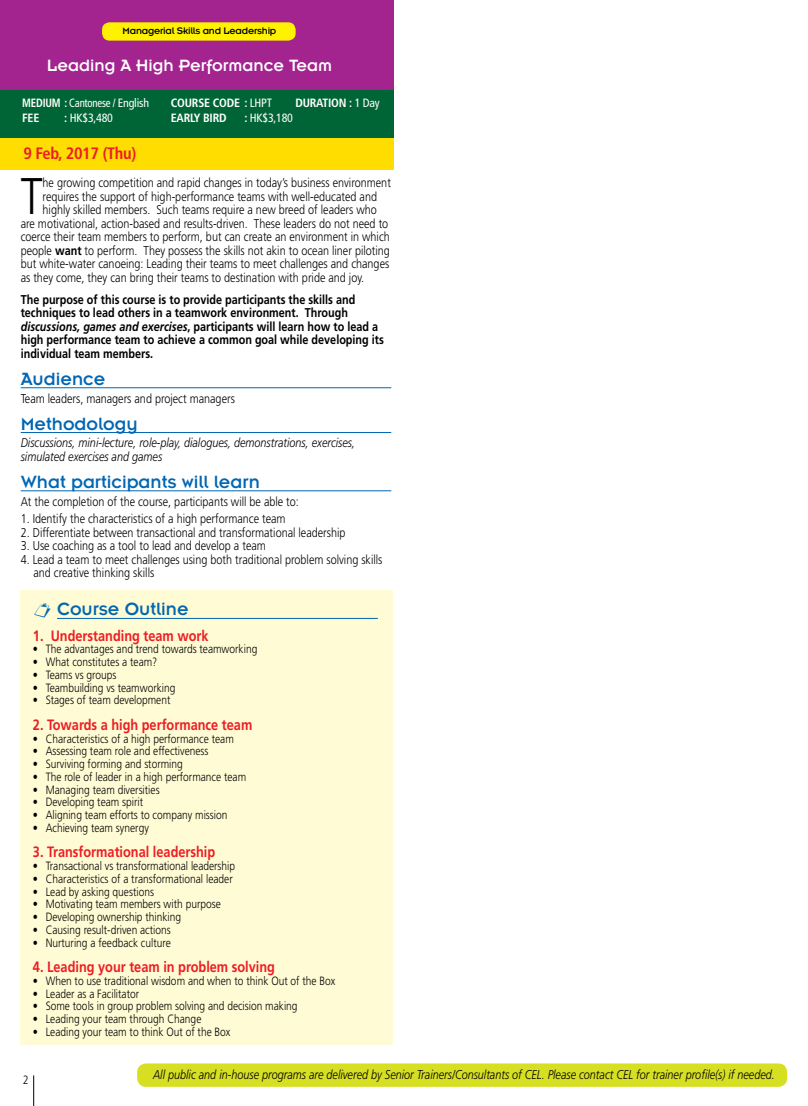
<style>
.page{position:relative;width:808px;height:1106px;background:#fff}
.page>*{position:absolute;margin:0;border:0;box-sizing:border-box;transform-origin:0 0}
.t1{font:300 51.45px "Frutiger LT Std";color:#000;scale:.85 1}
.t2{font:19.5px "Insignia LT Std";color:#0066b3}
.t3{font:18px "Insignia LT Std";color:#fff}
.t4{font:700 condensed 16.5px "Frutiger LT Std";letter-spacing:-.02em;color:#ed1d24}
.t5{font:700 15px "Frutiger LT Std";color:#ed1d24;scale:.85 1}
.t6{font:300 12.75px/13.5px "Frutiger LT Std";color:#000;scale:.85 1}
.t7{font:700 12.75px/13.5px "Frutiger LT Std";color:#000;scale:.85 1}
.t8{font:italic 300 12.75px/13.5px "Frutiger LT Std";color:#000;scale:.85 1}
.t9{font:300 12px "Frutiger LT Std";color:#000;scale:.85 1}
.t10{font:700 condensed 12px "Frutiger LT Std";letter-spacing:-.02em;color:#fff}
.t11{font:condensed 12px "Frutiger LT Std";letter-spacing:-.02em;color:#fff;scale:.9 1}
.t12{font:condensed 12px "Frutiger LT Std";letter-spacing:-.02em;color:#fff}
.t13{font:300 condensed 12px "Frutiger LT Std";color:#000}
.t14{font:10.5px "Insignia LT Std";letter-spacing:-.02em;color:#000}
.s1{font-weight:700}
.s2{font-weight:400}
.s3{font-style:italic}
</style>
<div class="page">
<div style="left:137px;top:1063px;width:650px;height:23px;background:#d7df23;border-radius:9px"></div>
<hr style="left:33px;top:1075px;width:1px;height:31px;background:#000">
<div style="left:0;top:0;width:393px;height:91px;background:#a3238f"></div>
<div style="left:0;top:90px;width:393px;height:49px;background:#006536"></div>
<div style="left:0;top:139px;width:393px;height:31px;background:#fd0"></div>
<div style="left:102px;top:22px;width:194px;height:19px;background:#fff200;border-radius:8px"></div>
<hr style="left:21px;top:387px;width:370px;height:1px;background:#0066b3">
<hr style="left:21px;top:432px;width:370px;height:1px;background:#0066b3">
<hr style="left:21px;top:490px;width:370px;height:1px;background:#0066b3">
<div style="left:21px;top:590px;width:372px;height:454px;background:#fffcd5"></div>
<hr style="left:57px;top:618px;width:321px;height:1px;background:#0066b3">
<hr style="left:807px;top:0;width:1px;height:132px;background:#a3238f">
<hr style="left:807px;top:108px;width:1px;height:33px;background:#006536">
<hr style="left:807px;top:141px;width:1px;height:31px;background:#fd0">
<p class="t14" style="left:123px;top:26px;width:155px">Managerial Skills and Leadership</p>
<h3 class="t3" style="left:47px;top:56px;width:287px">Leading A High Performance Team</h3>
<p class="t11" style="left:22px;top:96px;width:142px"><span class="s1">MEDIUM :</span> Cantonese / English</p>
<p class="t10" style="left:171px;top:96px;width:103px">COURSE CODE : <span class="s2">LHPT</span></p>
<p class="t10" style="left:295px;top:96px;width:86px">DURATION : <span class="s2">1 Day</span></p>
<p class="t10" style="left:22px;top:111px;width:19px">FEE</p>
<p class="t12" style="left:64px;top:111px;width:50px"><span class="s1">:</span> HK$3,480</p>
<p class="t10" style="left:171px;top:111px;width:57px">EARLY BIRD</p>
<p class="t12" style="left:244px;top:111px;width:50px"><span class="s1">:</span> HK$3,180</p>
<p class="t4" style="left:23px;top:144px;width:114px">9 Feb, 2017 (Thu)</p>
<h1 class="t1" style="left:21px;top:167px;width:27px">T</h1>
<p class="t6" style="left:43px;top:176px;width:411px">he growing competition and rapid changes in today’s business environment</p>
<p class="t6" style="left:43px;top:190px;width:395px">requires the support of high-performance teams with well-educated and</p>
<p class="t6" style="left:43px;top:203px;width:395px">highly skilled members. Such teams require a new breed of leaders who</p>
<p class="t6" style="left:21px;top:217px;width:434px">are motivational, action-based and results-driven. These leaders do not need to</p>
<p class="t6" style="left:21px;top:230px;width:436px">coerce their team members to perform, but can create an environment in which</p>
<p class="t6" style="left:21px;top:244px;width:436px">people <span class="s1">want</span> to perform. They possess the skills not akin to ocean liner piloting</p>
<p class="t6" style="left:21px;top:257px;width:435px">but white-water canoeing: Leading their teams to meet challenges and changes</p>
<p class="t6" style="left:21px;top:271px;width:406px">as they come, they can bring their teams to destination with pride and joy.</p>
<p class="t7" style="left:21px;top:292px;width:429px">The purpose of this course is to provide participants the skills and techniques to lead others in a teamwork environment. Through <span class="s3">discussions, games and exercises</span>, participants will learn how to lead a high performance team to achieve a common goal while developing its individual team members.</p>
<h2 class="t2" style="left:21px;top:368px;width:86px">Audience</h2>
<p class="t6" style="left:21px;top:391px;width:253px">Team leaders, managers and project managers</p>
<h2 class="t2" style="left:21px;top:413px;width:118px">Methodology</h2>
<p class="t8" style="left:21px;top:436px;width:395px">Discussions, mini-lecture, role-play, dialogues, demonstrations, exercises, simulated exercises and games</p>
<h2 class="t2" style="left:21px;top:472px;width:241px">What participants will learn</h2>
<p class="t6" style="left:21px;top:494px;width:329px">At the completion of the course, participants will be able to:</p>
<p class="t6" style="left:21px;top:512px;width:313px">1. Identify the characteristics of a high performance team</p>
<p class="t6" style="left:21px;top:526px;width:384px">2. Differentiate between transactional and transformational leadership</p>
<p class="t6" style="left:21px;top:539px;width:290px">3. Use coaching as a tool to lead and develop a team</p>
<p class="t6" style="left:33px;top:553px;width:412px;text-indent:-13px">4. Lead a team to meet challenges using both traditional problem solving skills and creative thinking skills</p>
<h2 class="t2" style="left:57px;top:599px;width:133px">Course Outline</h2>
<p class="t5" style="left:33px;top:626px;width:208px">1. Understanding team work</p>
<p class="t9" style="left:33px;top:642px;width:265px">• The advantages and trend towards teamworking</p>
<p class="t9" style="left:33px;top:655px;width:148px">• What constitutes a team?</p>
<p class="t9" style="left:33px;top:668px;width:100px">• Teams vs groups</p>
<p class="t9" style="left:33px;top:680px;width:169px">• Teambuilding vs teamworking</p>
<p class="t9" style="left:33px;top:693px;width:163px">• Stages of team development</p>
<p class="t5" style="left:33px;top:715px;width:260px">2. Towards a high performance team</p>
<p class="t9" style="left:33px;top:731px;width:238px">• Characteristics of a high performance team</p>
<p class="t9" style="left:33px;top:744px;width:208px">• Assessing team role and effectiveness</p>
<p class="t9" style="left:33px;top:757px;width:178px">• Surviving forming and storming</p>
<p class="t9" style="left:33px;top:770px;width:252px">• The role of leader in a high performance team</p>
<p class="t9" style="left:33px;top:782px;width:151px">• Managing team diversities</p>
<p class="t9" style="left:33px;top:795px;width:131px">• Developing team spirit</p>
<p class="t9" style="left:33px;top:808px;width:230px">• Aligning team efforts to company mission</p>
<p class="t9" style="left:33px;top:821px;width:138px">• Achieving team synergy</p>
<p class="t5" style="left:33px;top:843px;width:216px">3. Transformational leadership</p>
<p class="t9" style="left:33px;top:859px;width:239px">• Transactional vs transformational leadership</p>
<p class="t9" style="left:33px;top:872px;width:236px">• Characteristics of a transformational leader</p>
<p class="t9" style="left:33px;top:884px;width:144px">• Lead by asking questions</p>
<p class="t9" style="left:33px;top:897px;width:223px">• Motivating team members with purpose</p>
<p class="t9" style="left:33px;top:910px;width:176px">• Developing ownership thinking</p>
<p class="t9" style="left:33px;top:923px;width:164px">• Causing result-driven actions</p>
<p class="t9" style="left:33px;top:935px;width:164px">• Nurturing a feedback culture</p>
<p class="t5" style="left:33px;top:958px;width:286px">4. Leading your team in problem solving</p>
<p class="t9" style="left:33px;top:974px;width:357px">• When to use traditional wisdom and when to think Out of the Box</p>
<p class="t9" style="left:33px;top:986px;width:126px">• Leader as a Facilitator</p>
<p class="t9" style="left:33px;top:999px;width:313px">• Some tools in group problem solving and decision making</p>
<p class="t9" style="left:33px;top:1012px;width:200px">• Leading your team through Change</p>
<p class="t9" style="left:33px;top:1025px;width:234px">• Leading your team to think Out of the Box</p>
<p class="t13" style="left:23px;top:1073px;width:7px">2</p>
<p class="t8" style="left:153px;top:1068px;width:733px">All public and in-house programs are delivered by Senior Trainers/Consultants of CEL. Please contact CEL for trainer profile(s) if needed.</p>
</div>
